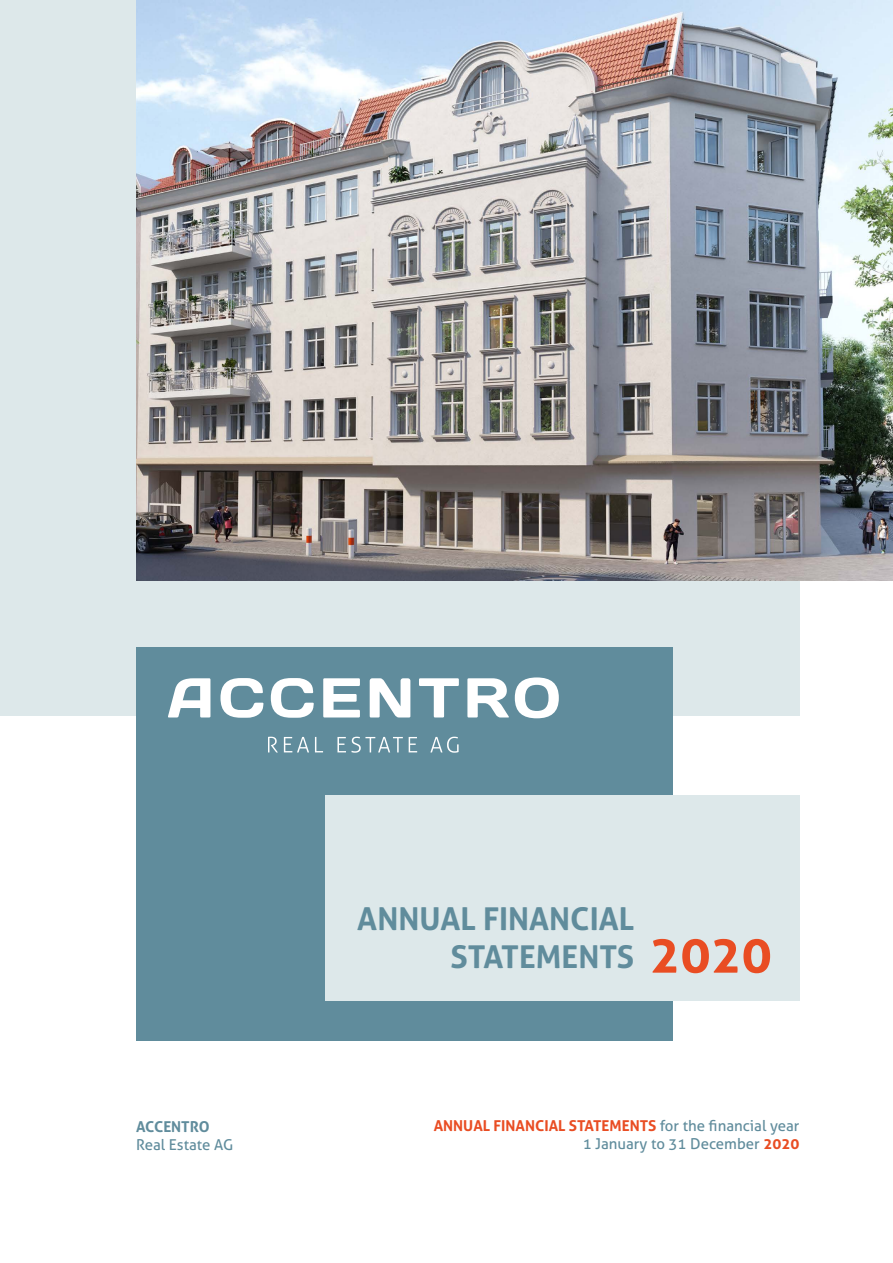
<style>
.page{position:relative;width:893px;height:1263px;background:#fff}
.page>*{position:absolute;margin:0;border:0;box-sizing:border-box;transform-origin:0 0}
.t1{font:700 51px "Aller";color:#e94d23}
.t2{font:700 31.5px/37.8px "Aller";color:#608c9c;text-align:right}
.t3{font:15px/18px "Aller";color:#608c9c;text-align:right}
.t4{font:700 15px "Aller";color:#608c9c}
.s1{font-weight:700;color:#e94d23}
</style>
<div class="page">
<div style="left:0;top:0;width:799px;height:715px;background:#dde8ea"></div>
<div style="left:136px;top:648px;width:536px;height:393px;background:#608c9c"></div>
<svg style="left:168px;top:677px;width:391px;height:41px"></svg>
<svg style="left:268px;top:737px;width:10px;height:15px"></svg>
<svg style="left:284px;top:737px;width:25px;height:15px"></svg>
<svg style="left:315px;top:737px;width:8px;height:15px"></svg>
<svg style="left:337px;top:737px;width:66px;height:16px"></svg>
<svg style="left:409px;top:737px;width:8px;height:15px"></svg>
<svg style="left:430px;top:737px;width:29px;height:16px"></svg>
<div style="left:325px;top:795px;width:474px;height:205px;background:#dde8ea"></div>
<img style="left:137px;top:0;width:756px;height:580px">
<p class="t4" style="left:136px;top:1117px;width:75px">ACCENTRO</p>
<p class="t3" style="left:136px;top:1135px;width:99px">Real Estate AG</p>
<h2 class="t2" style="left:357px;top:900px;width:278px">ANNUAL FINANCIAL<br>STATEMENTS</h2>
<h1 class="t1" style="left:649px;top:923px;width:124px">2020</h1>
<p class="t3" style="left:434px;top:1117px;width:367px"><span class="s1">ANNUAL FINANCIAL STATEMENTS</span> for the financial year<br>1 January to 31 December <span class="s1">2020</span></p>
</div>
